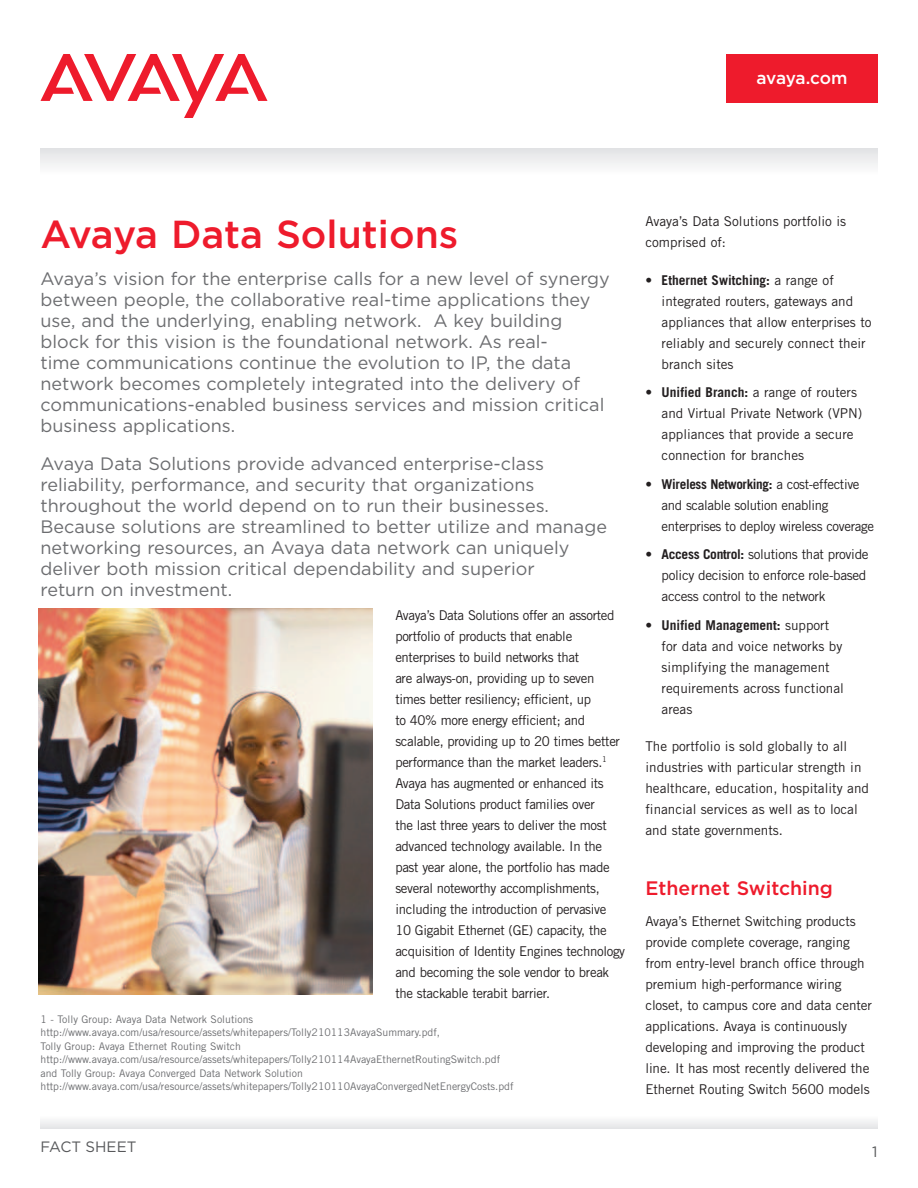
<style>
.page{position:relative;width:918px;height:1188px;background:#fff}
.page>*{position:absolute;margin:0;border:0;box-sizing:border-box;transform-origin:0 0}
.product_brief_title{font:500 39px "Gotham";color:#ee1b2c}
.sub_head_PMS_485_cmy{font:500 19.5px "Gotham";color:#ee1b2c}
.intro{font:18px/21px "Gotham";color:#6c6d70}
.Collateral_Box{font:500 17.25px "Gotham";letter-spacing:-.02em;color:#fff}
.Collateral_ID{font:15px "Gotham";color:#57585a}
.page_number{font:15px "Gotham";color:#57585a}
.body_copy{font:13.5px/21px "Trade Gothic";letter-spacing:-.025em;color:#231f20}
.bullet_body{font:13.5px/21px "Trade Gothic";color:#231f20}
.body_copy-2{font:13.5px/21px "Trade Gothic";color:#231f20}
.bullet_body-2{font:13.5px/21px "Trade Gothic";letter-spacing:-.025em;color:#231f20}
.copyright_info_codin{font:10.5px "Trade Gothic";color:#6c6d70}
.s1{font-weight:700}
</style>
<div class="page">
<div style="left:40px;top:1115px;width:838px;height:14px;background:#f1f2f3"></div>
<div style="left:40px;top:148px;width:838px;height:27px;background:linear-gradient(to right,#f0f0f1,#f0f0f1)"></div>
<svg style="left:40px;top:54px;width:228px;height:64px"></svg>
<div style="left:726px;top:54px;width:152px;height:49px;background:#ee1b2c"></div>
<img style="left:38px;top:608px;width:334px;height:386px">
<p class="Collateral_Box" style="left:756px;top:68px;width:92px">avaya.com</p>
<p class="product_brief_title" style="left:40px;top:212px;width:419px">Avaya Data Solutions</p>
<p class="intro" style="left:40px;top:268px;width:571px">Avaya’s vision for the enterprise calls for a new level of synergy between people, the collaborative real-time applications they use, and the underlying, enabling network. A key building block for this vision is the foundational network. As real-<br>time communications continue the evolution to IP, the data network becomes completely integrated into the delivery of communications-enabled business services and mission critical business applications.</p>
<p class="intro" style="left:40px;top:453px;width:568px">Avaya Data Solutions provide advanced enterprise-class reliability, performance, and security that organizations throughout the world depend on to run their businesses.<br>Because solutions are streamlined to better utilize and manage networking resources, an Avaya data network can uniquely deliver both mission critical dependability and superior<br>return on investment.</p>
<p class="body_copy" style="left:395px;top:604px;width:231px">Avaya’s Data Solutions offer an assorted portfolio of products that enable enterprises to build networks that<br>are always-on, providing up to seven times better resiliency; efficient, up<br>to 40% more energy efficient; and scalable, providing up to 20 times better performance than the market leaders.<sup>1<br></sup>Avaya has augmented or enhanced its Data Solutions product families over<br>the last three years to deliver the most advanced technology available. In the past year alone, the portfolio has made several noteworthy accomplishments, including the introduction of pervasive 10 Gigabit Ethernet (GE) capacity, the acquisition of Identity Engines technology and becoming the sole vendor to break the stackable terabit barrier.</p>
<p class="copyright_info_codin" style="left:40px;top:1013px;width:214px">1 - Tolly Group: Avaya Data Network Solutions</p>
<p class="copyright_info_codin" style="left:40px;top:1026px;width:401px">http://www.avaya.com/usa/resource/assets/whitepapers/Tolly210113AvayaSummary.pdf,</p>
<p class="copyright_info_codin" style="left:40px;top:1040px;width:202px">Tolly Group: Avaya Ethernet Routing Switch</p>
<p class="copyright_info_codin" style="left:40px;top:1053px;width:461px">http://www.avaya.com/usa/resource/assets/whitepapers/Tolly210114AvayaEthernetRoutingSwitch.pdf</p>
<p class="copyright_info_codin" style="left:40px;top:1067px;width:264px">and Tolly Group: Avaya Converged Data Network Solution</p>
<p class="copyright_info_codin" style="left:40px;top:1080px;width:475px">http://www.avaya.com/usa/resource/assets/whitepapers/Tolly210110AvayaConvergedNetEnergyCosts.pdf</p>
<p class="Collateral_ID" style="left:40px;top:1139px;width:97px">FACT SHEET</p>
<p class="body_copy-2" style="left:645px;top:211px;width:202px">Avaya’s Data Solutions portfolio is comprised of:</p>
<p class="bullet_body" style="left:662px;top:269px;width:212px;text-indent:-16px">• <span class="s1">Ethernet Switching:</span> a range of integrated routers, gateways and appliances that allow enterprises to reliably and securely connect their branch sites</p>
<p class="bullet_body" style="left:662px;top:382px;width:202px;text-indent:-16px">• <span class="s1">Unified Branch:</span> a range of routers and Virtual Private Network (VPN) appliances that provide a secure connection for branches</p>
<p class="bullet_body-2" style="left:662px;top:473px;width:214px;text-indent:-16px">• <span class="s1">Wireless Networking:</span> a cost-effective and scalable solution enabling enterprises to deploy wireless coverage</p>
<p class="bullet_body-2" style="left:662px;top:544px;width:208px;text-indent:-16px">• <span class="s1">Access Control:</span> solutions that provide policy decision to enforce role-based access control to the network</p>
<p class="bullet_body" style="left:662px;top:614px;width:184px;text-indent:-16px">• <span class="s1">Unified Management:</span> support for data and voice networks by simplifying the management requirements across functional areas</p>
<p class="body_copy-2" style="left:645px;top:736px;width:225px">The portfolio is sold globally to all industries with particular strength in healthcare, education, hospitality and financial services as well as to local and state governments.</p>
<p class="sub_head_PMS_485_cmy" style="left:645px;top:877px;width:189px">Ethernet Switching</p>
<p class="body_copy" style="left:645px;top:911px;width:228px">Avaya’s Ethernet Switching products provide complete coverage, ranging from entry-level branch office through premium high-performance wiring closet, to campus core and data center applications. Avaya is continuously developing and improving the product line. It has most recently delivered the Ethernet Routing Switch 5600 models</p>
<p class="page_number" style="left:872px;top:1143px;width:7px">1</p>
</div>
